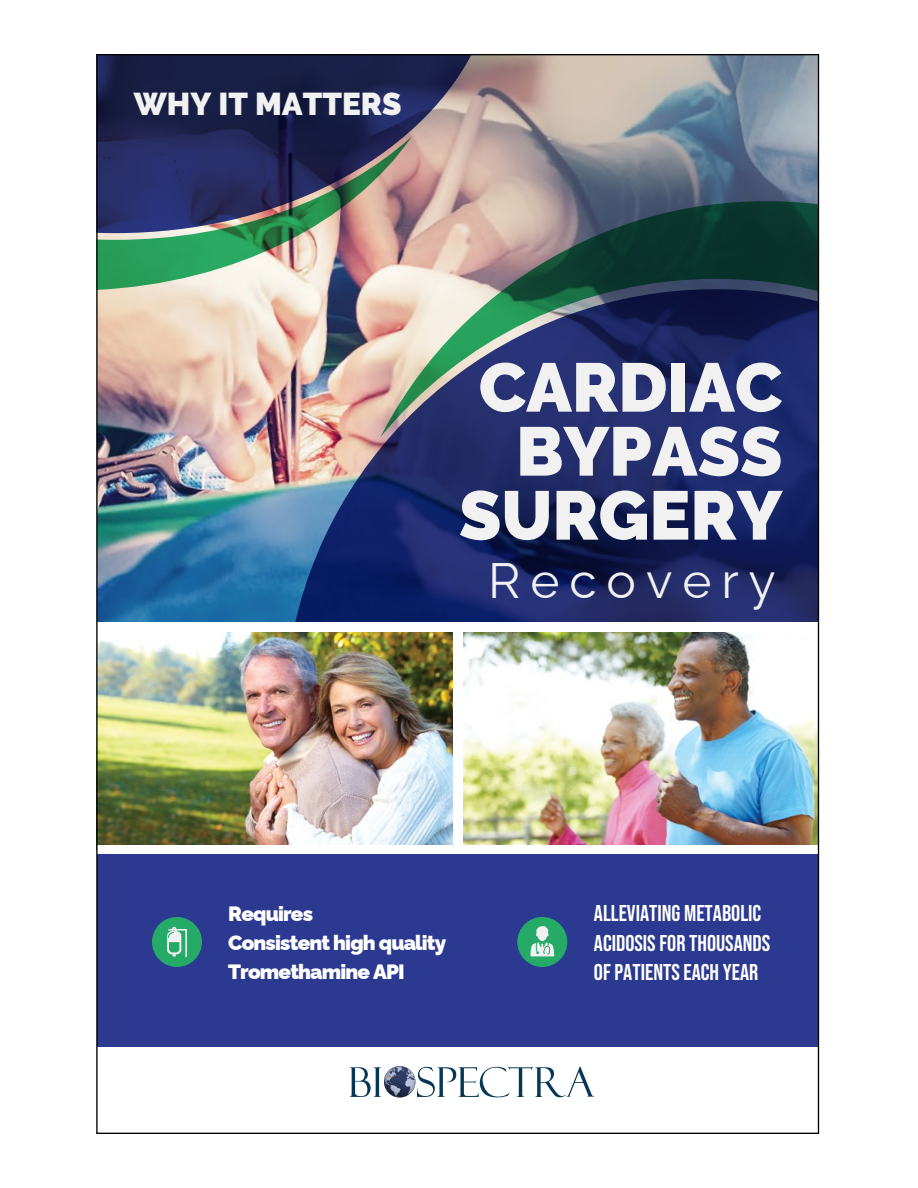
<style>
.page{position:relative;width:918px;height:1188px;background:#fff}
.page>*{position:absolute;margin:0;border:0;box-sizing:border-box;transform-origin:0 0}
.t1{font:900 68.7px/64.1px "Raleway";color:#f1f1f2;text-align:right}
.t2{font:49.65px "Raleway";letter-spacing:.2em;color:#f1f1f2}
.t3{font:900 31.5px "Raleway";color:#f1f1f2}
.t4{font:22.8px/29.4px "Bebas Neue";color:#fff}
.t5{font:100 20.7px/29.4px "Raleway";letter-spacing:-.04em;color:#fff}
</style>
<div class="page">
<img style="left:98px;top:56px;width:719px;height:566px">
<svg style="left:295px;top:290px;width:522px;height:332px;background:#343b6f"></svg>
<svg style="left:380px;top:201px;width:437px;height:236px;background:#45536c"></svg>
<svg style="left:98px;top:56px;width:374px;height:177px;background:#413f5c"></svg>
<svg style="left:98px;top:137px;width:314px;height:153px;background:#637279"></svg>
<img style="left:98px;top:632px;width:355px;height:213px">
<img style="left:463px;top:632px;width:354px;height:213px">
<div style="left:97px;top:855px;width:721px;height:192px;background:#2b3990"></div>
<div style="left:152px;top:917px;width:50px;height:50px;background:#25aa68;border-radius:50%"></div>
<svg style="left:167px;top:927px;width:20px;height:30px"></svg>
<div style="left:517px;top:917px;width:50px;height:50px;background:#25aa68;border-radius:50%"></div>
<svg style="left:530px;top:926px;width:24px;height:30px"></svg>
<svg style="left:350px;top:1066px;width:244px;height:32px"></svg>
<h3 class="t3" style="left:134px;top:85px;width:269px">WHY IT MATTERS</h3>
<h1 class="t1" style="left:459px;top:356px;width:325px">CARDIAC<br>BYPASS<br>SURGERY</h1>
<h2 class="t2" style="left:488px;top:540px;width:289px">Recovery</h2>
<p class="t5" style="left:228px;top:896px;width:220px">Requires<br>Consistent high quality<br>Tromethamine API</p>
<p class="t4" style="left:594px;top:899px;width:178px">ALLEVIATING METABOLIC<br>ACIDOSIS FOR THOUSANDS<br>OF PATIENTS EACH YEAR</p>
</div>
